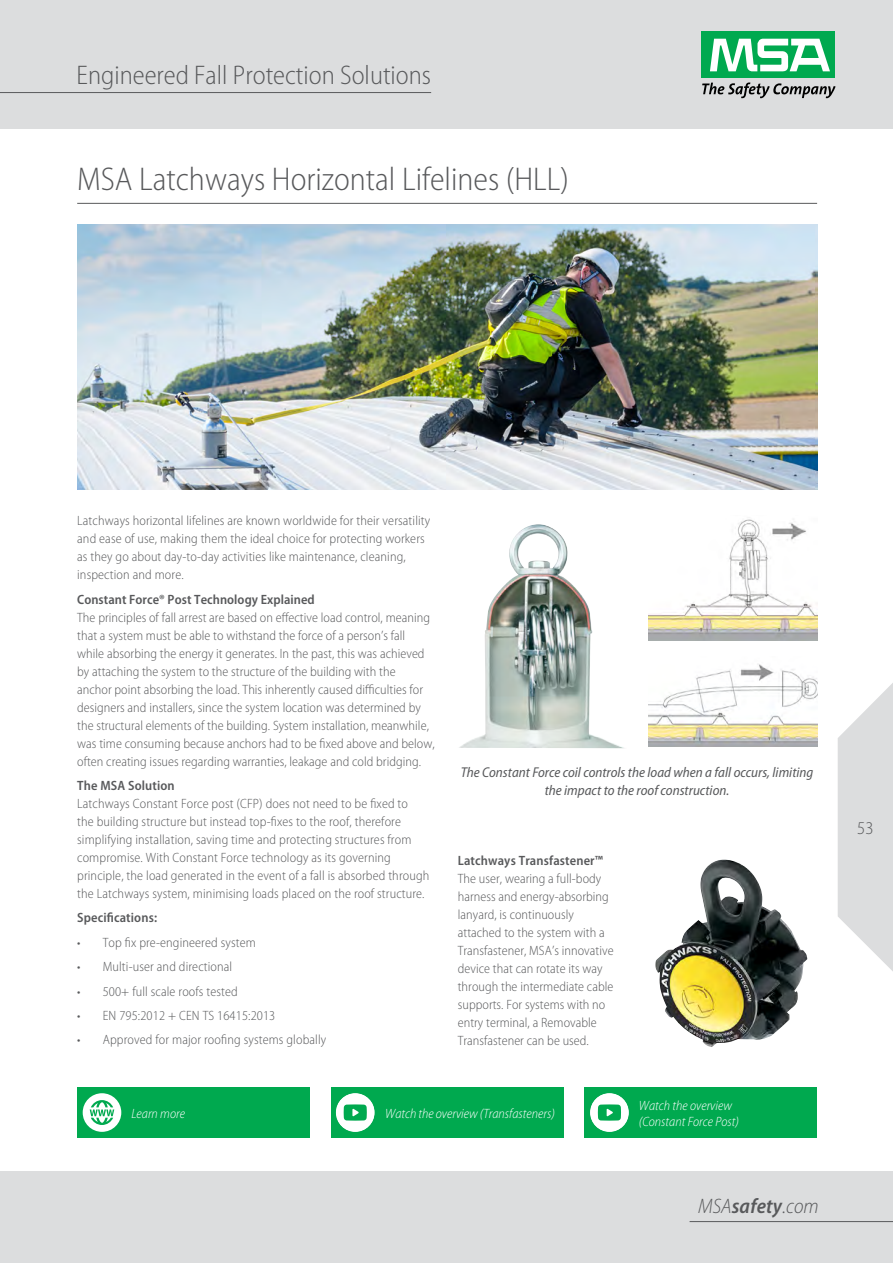
<style>
.page{position:relative;width:893px;height:1263px;background:#fff}
.page>*{position:absolute;margin:0;border:0;box-sizing:border-box;transform-origin:0 0}
.t1{font:300 semi-condensed 33px "Myriad Pro";color:#58595b}
.t2{font:300 semi-condensed 27px "Myriad Pro";color:#58595b}
.t3{font:italic 300 semi-condensed 21px "Myriad Pro";color:#58595b}
.t4{font:300 semi-condensed 18px "Myriad Pro";color:#58595b}
.t5{font:italic semi-condensed 14.25px/18px "Myriad Pro";color:#58595b;text-align:center}
.t6{font:300 semi-condensed 13.5px/18px "Myriad Pro";letter-spacing:.005em;color:#58595b}
.t7{font:600 semi-condensed 13.5px "Myriad Pro";letter-spacing:.01em;color:#58595b}
.t8{font:italic 300 semi-condensed 13.5px/16.2px "Myriad Pro";color:#fff}
.s1{font-weight:600}
</style>
<div class="page">
<div style="left:0;top:1171px;width:893px;height:92px;background:#dcddde"></div>
<div style="left:0;top:0;width:893px;height:129px;background:#dcddde"></div>
<svg style="left:838px;top:683px;width:55px;height:288px"></svg>
<hr style="left:690px;top:1221px;width:203px;height:1px;background:#58595b">
<div style="left:702px;top:32px;width:133px;height:46px;background:#00a94f"></div>
<svg style="left:710px;top:39px;width:120px;height:32px"></svg>
<svg style="left:702px;top:83px;width:134px;height:15px"></svg>
<hr style="left:0;top:92px;width:431px;height:1px;background:#58595b">
<img style="left:77px;top:225px;width:740px;height:264px">
<hr style="left:77px;top:203px;width:740px;height:1px;background:#58595b">
<img style="left:459px;top:524px;width:165px;height:224px">
<img style="left:648px;top:519px;width:169px;height:122px">
<img style="left:648px;top:664px;width:169px;height:83px">
<img style="left:655px;top:859px;width:152px;height:188px">
<div style="left:77px;top:1087px;width:233px;height:51px;background:#00a94f"></div>
<div style="left:83px;top:1093px;width:38px;height:39px;background:#fff;border-radius:50%"></div>
<svg style="left:90px;top:1100px;width:24px;height:25px"></svg>
<div style="left:585px;top:1087px;width:232px;height:51px;background:#00a94f"></div>
<div style="left:590px;top:1093px;width:39px;height:39px;background:#fff;border-radius:50%"></div>
<svg style="left:598px;top:1104px;width:23px;height:17px"></svg>
<div style="left:331px;top:1087px;width:232px;height:51px;background:#00a94f"></div>
<svg style="left:336px;top:1093px;width:39px;height:39px"></svg>
<div style="left:336px;top:1093px;width:38px;height:39px;background:#fff;border-radius:50%"></div>
<svg style="left:344px;top:1104px;width:23px;height:17px"></svg>
<h2 class="t2" style="left:77px;top:59px;width:356px">Engineered Fall Protection Solutions</h2>
<h1 class="t1" style="left:77px;top:160px;width:493px">MSA Latchways Horizontal Lifelines (HLL)</h1>
<p class="t6" style="left:77px;top:512px;width:355px">Latchways horizontal lifelines are known worldwide for their versatility and ease of use, making them the ideal choice for protecting workers as they go about day-to-day activities like maintenance, cleaning, inspection and more.</p>
<p class="t7" style="left:77px;top:591px;width:239px">Constant Force® Post Technology Explained</p>
<p class="t6" style="left:77px;top:608px;width:359px">The principles of fall arrest are based on effective load control, meaning that a system must be able to withstand the force of a person’s fall while absorbing the energy it generates. In the past, this was achieved by attaching the system to the structure of the building with the<br>anchor point absorbing the load. This inherently caused difficulties for designers and installers, since the system location was determined by the structural elements of the building. System installation, meanwhile, was time consuming because anchors had to be fixed above and below, often creating issues regarding warranties, leakage and cold bridging.</p>
<p class="t7" style="left:77px;top:777px;width:99px">The MSA Solution</p>
<p class="t6" style="left:77px;top:794px;width:354px">Latchways Constant Force post (CFP) does not need to be fixed to<br>the building structure but instead top-fixes to the roof, therefore simplifying installation, saving time and protecting structures from compromise. With Constant Force technology as its governing principle, the load generated in the event of a fall is absorbed through the Latchways system, minimising loads placed on the roof structure.</p>
<p class="t7" style="left:77px;top:909px;width:81px">Specifications:</p>
<p class="t6" style="left:77px;top:933px;width:180px">• Top fix pre-engineered system</p>
<p class="t6" style="left:77px;top:958px;width:157px">• Multi-user and directional</p>
<p class="t6" style="left:77px;top:982px;width:162px">• 500+ full scale roofs tested</p>
<p class="t6" style="left:77px;top:1006px;width:200px">• EN 795:2012 + CEN TS 16415:2013</p>
<p class="t6" style="left:77px;top:1031px;width:251px">• Approved for major roofing systems globally</p>
<p class="t5" style="left:461px;top:763px;width:354px">The Constant Force coil controls the load when a fall occurs, limiting the impact to the roof construction.</p>
<p class="t7" style="left:458px;top:852px;width:147px">Latchways Transfastener™</p>
<p class="t6" style="left:458px;top:869px;width:157px">The user, wearing a full-body harness and energy-absorbing lanyard, is continuously attached to the system with a<br>Transfastener, MSA’s innovative device that can rotate its way through the intermediate cable supports. For systems with no entry terminal, a Removable<br>Transfastener can be used.</p>
<p class="t8" style="left:131px;top:1105px;width:55px">Learn more</p>
<p class="t8" style="left:639px;top:1097px;width:102px">Watch the overview (Constant Force Post)</p>
<p class="t8" style="left:385px;top:1105px;width:171px">Watch the overview (Transfasteners)</p>
<h3 class="t3" style="left:698px;top:1193px;width:122px">MSA<span class="s1">safety</span>.com</h3>
<h3 class="t4" style="left:857px;top:817px;width:18px">53</h3>
</div>
